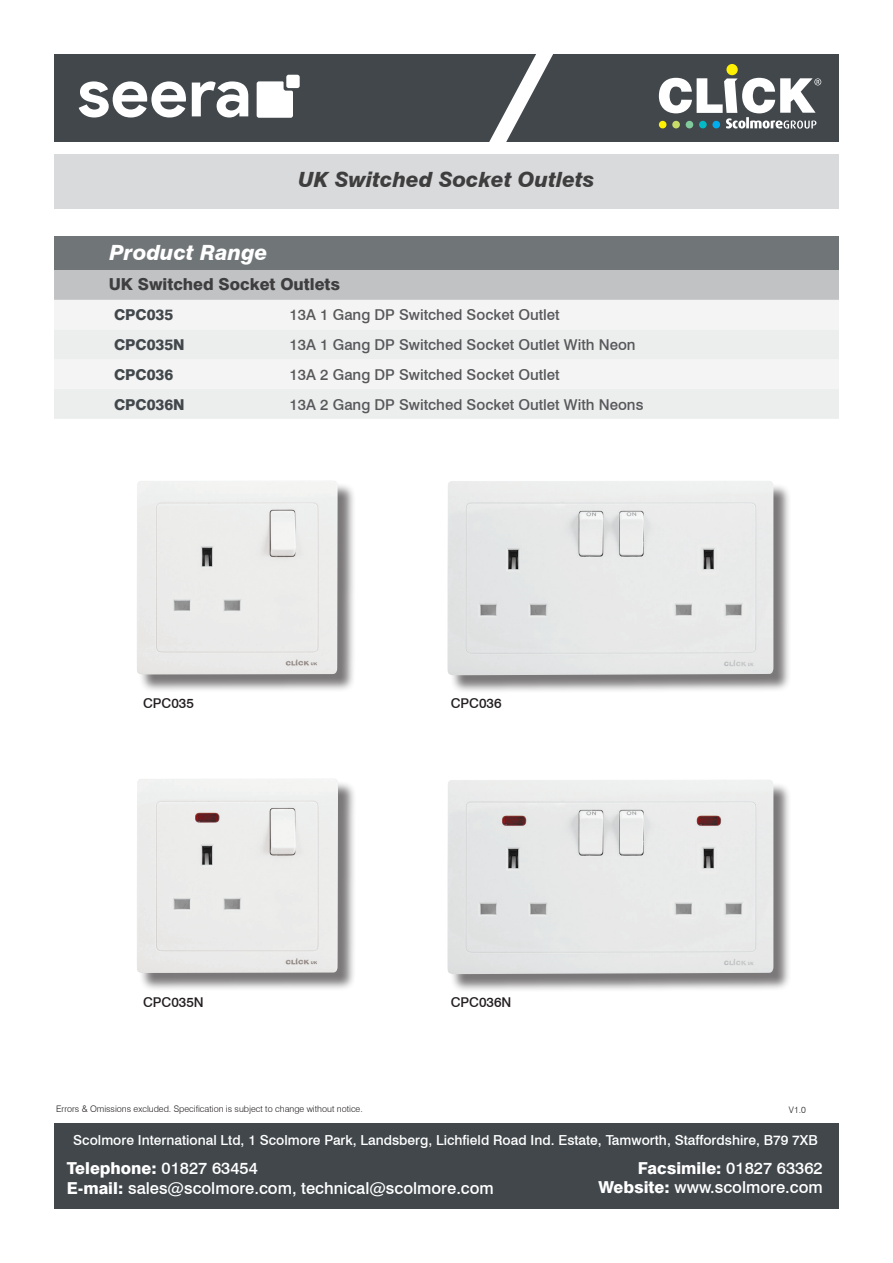
<style>
.page{position:relative;width:893px;height:1263px;background:#fff}
.page>*{position:absolute;margin:0;border:0;box-sizing:border-box;transform-origin:0 0}
.t1{font:italic 800 21px "Swiss 721 BT";color:#3e3e3f}
.Page_2_Table_Header{font:italic 800 21px "Swiss 721 BT";color:#fff}
.t2{font:500 16.5px/19.8px "Swiss 721 BT";color:#fff}
.Page_2_Sub_Table_Hea{font:800 16.5px "Swiss 721 BT";color:#3e3e3f}
.Page_2_Table_Informa{font:500 15px "Swiss 721 BT";color:#57585a}
.Page_2_Table_Leading{font:800 15px "Swiss 721 BT";color:#41474b}
.t3{font:500 13.8px "Swiss 721 BT";color:#fff}
.Finish_Text{font:500 13.5px "Swiss 721 BT";color:#231f20}
.t4{font:300 9px "Swiss 721 BT";color:#231f20}
.s1{font-weight:800}
</style>
<div class="page">
<div style="left:54px;top:154px;width:785px;height:54px;background:#d9dadb"></div>
<div style="left:54px;top:1123px;width:785px;height:86px;background:#41474b"></div>
<div style="left:54px;top:54px;width:785px;height:87px;background:#41474b"></div>
<svg style="left:475px;top:54px;width:94px;height:88px"></svg>
<div style="left:726px;top:64px;width:12px;height:11px;background:#fff101;border-radius:50%"></div>
<svg style="left:659px;top:78px;width:162px;height:51px"></svg>
<svg style="left:257px;top:81px;width:36px;height:37px"></svg>
<div style="left:286px;top:75px;width:14px;height:13px;background:#fff;border-radius:2px"></div>
<svg style="left:79px;top:81px;width:107px;height:37px"></svg>
<svg style="left:192px;top:81px;width:56px;height:36px"></svg>
<div style="left:54px;top:236px;width:785px;height:34px;background:#707578"></div>
<div style="left:54px;top:270px;width:785px;height:30px;background:#c0c2c4"></div>
<div style="left:54px;top:300px;width:785px;height:30px;background:#f4f4f4"></div>
<div style="left:54px;top:330px;width:785px;height:89px;background:#eceded"></div>
<div style="left:139px;top:483px;width:217px;height:210px;background:#231f20;opacity:.6"></div>
<div style="left:137px;top:481px;width:201px;height:194px;background:#ececeb"></div>
<div style="left:450px;top:483px;width:342px;height:211px;background:#231f20;opacity:.6"></div>
<img style="left:447px;top:481px;width:326px;height:194px">
<div style="left:139px;top:781px;width:218px;height:211px;background:#231f20;opacity:.6"></div>
<div style="left:137px;top:779px;width:201px;height:194px;background:#ececeb"></div>
<div style="left:450px;top:782px;width:342px;height:211px;background:#231f20;opacity:.6"></div>
<img style="left:447px;top:780px;width:326px;height:194px">
<h1 class="t1" style="left:298px;top:167px;width:298px">UK Switched Socket Outlets</h1>
<p class="Page_2_Table_Header" style="left:110px;top:240px;width:160px">Product Range</p>
<p class="Page_2_Sub_Table_Hea" style="left:109px;top:274px;width:233px">UK Switched Socket Outlets</p>
<p class="Page_2_Table_Leading" style="left:114px;top:306px;width:61px">CPC035</p>
<p class="Page_2_Table_Informa" style="left:290px;top:306px;width:272px">13A 1 Gang DP Switched Socket Outlet</p>
<p class="Page_2_Table_Leading" style="left:114px;top:336px;width:72px">CPC035N</p>
<p class="Page_2_Table_Informa" style="left:290px;top:336px;width:348px">13A 1 Gang DP Switched Socket Outlet With Neon</p>
<p class="Page_2_Table_Leading" style="left:114px;top:365px;width:61px">CPC036</p>
<p class="Page_2_Table_Informa" style="left:290px;top:365px;width:272px">13A 2 Gang DP Switched Socket Outlet</p>
<p class="Page_2_Table_Leading" style="left:114px;top:395px;width:72px">CPC036N</p>
<p class="Page_2_Table_Informa" style="left:290px;top:395px;width:355px">13A 2 Gang DP Switched Socket Outlet With Neons</p>
<p class="Finish_Text" style="left:143px;top:695px;width:52px">CPC035</p>
<p class="Finish_Text" style="left:451px;top:695px;width:52px">CPC036</p>
<p class="Finish_Text" style="left:143px;top:994px;width:62px">CPC035N</p>
<p class="Finish_Text" style="left:451px;top:994px;width:62px">CPC036N</p>
<p class="t4" style="left:56px;top:1103px;width:308px">Errors &amp; Omissions excluded. Specification is subject to change without notice.</p>
<p class="t4" style="left:789px;top:1104px;width:19px">V1.0</p>
<p class="t3" style="left:73px;top:1132px;width:746px">Scolmore International Ltd, 1 Scolmore Park, Landsberg, Lichfield Road Ind. Estate, Tamworth, Staffordshire, B79 7XB</p>
<p class="t2" style="left:67px;top:1158px;width:428px"><span class="s1">Telephone:</span> 01827 63454<br><span class="s1">E-mail:</span> sales@scolmore.com, technical@scolmore.com</p>
<p class="t2" style="left:598px;top:1158px;width:226px;text-align:right"><span class="s1">Facsimile:</span> 01827 63362<br><span class="s1">Website:</span> www.scolmore.com</p>
</div>
